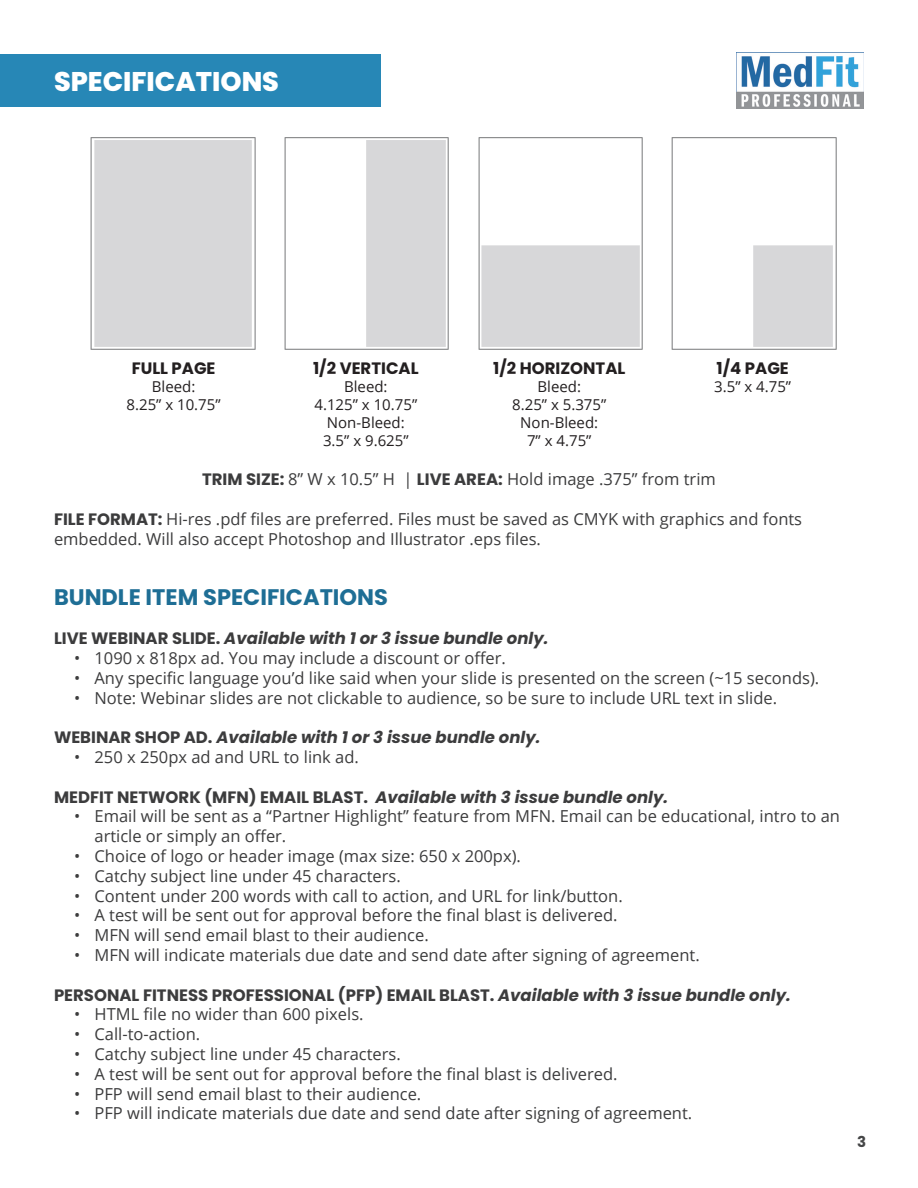
<style>
.page{position:relative;width:918px;height:1188px;background:#fff}
.page>*{position:absolute;margin:0;border:0;box-sizing:border-box;transform-origin:0 0}
.t1{font:800 27px "Poppins";color:#fff}
.t2{font:700 22.5px "Poppins";color:#1e6e95}
.t3{font:16.5px/19.8px "Open Sans";color:#3c3c3d}
.t4{font:italic 700 16.5px "Poppins";color:#3c3c3d}
.t5{font:700 16.5px "Poppins";color:#3c3c3d}
.t6{font:700 16.5px "Poppins";color:#231f20}
.t7{font:15px "Open Sans";color:#231f20}
.t8{font:700 15px "Poppins";color:#454647}
.s1{font-family:"Poppins";font-weight:700}
.s2{font-style:normal}
.s3{font-style:italic}
</style>
<div class="page">
<div style="left:0;top:54px;width:380px;height:53px;background:#2787b6"></div>
<img style="left:737px;top:53px;width:127px;height:56px">
<img style="left:90px;top:137px;width:747px;height:213px">
<p class="t1" style="left:54px;top:66px;width:227px">SPECIFICATIONS</p>
<p class="t6" style="left:132px;top:358px;width:85px">FULL PAGE</p>
<p class="t7" style="left:152px;top:376px;width:45px">Bleed:</p>
<p class="t7" style="left:127px;top:394px;width:96px">8.25” x 10.75”</p>
<p class="t6" style="left:313px;top:358px;width:107px">1/2 VERTICAL</p>
<p class="t7" style="left:344px;top:376px;width:45px">Bleed:</p>
<p class="t7" style="left:314px;top:394px;width:104px">4.125” x 10.75”</p>
<p class="t7" style="left:327px;top:412px;width:79px">Non-Bleed:</p>
<p class="t7" style="left:323px;top:430px;width:87px">3.5” x 9.625”</p>
<p class="t6" style="left:493px;top:358px;width:134px">1/2 HORIZONTAL</p>
<p class="t7" style="left:538px;top:376px;width:45px">Bleed:</p>
<p class="t7" style="left:512px;top:394px;width:96px">8.25” x 5.375”</p>
<p class="t7" style="left:520px;top:412px;width:79px">Non-Bleed:</p>
<p class="t7" style="left:527px;top:430px;width:66px">7” x 4.75”</p>
<p class="t6" style="left:717px;top:358px;width:74px">1/4 PAGE</p>
<p class="t7" style="left:714px;top:376px;width:79px">3.5” x 4.75”</p>
<p class="t3" style="left:202px;top:469px;width:515px"><span class="s1">TRIM SIZE:</span> 8” W x 10.5” H | <span class="s1">LIVE AREA:</span> Hold image .375” from trim</p>
<p class="t3" style="left:54px;top:509px;width:750px"><span class="s1">FILE FORMAT:</span> Hi-res .pdf files are preferred. Files must be saved as CMYK with graphics and fonts embedded. Will also accept Photoshop and Illustrator .eps files.</p>
<p class="t2" style="left:54px;top:584px;width:336px">BUNDLE ITEM SPECIFICATIONS</p>
<p class="t4" style="left:54px;top:629px;width:496px"><span class="s2">LIVE WEBINAR SLIDE.</span> Available with 1 or 3 issue bundle only.</p>
<p class="t3" style="left:74px;top:648px;width:433px">• 1090 x 818px ad. You may include a discount or offer.</p>
<p class="t3" style="left:74px;top:667px;width:747px">• Any specific language you’d like said when your slide is presented on the screen (~15 seconds).</p>
<p class="t3" style="left:74px;top:687px;width:704px">• Note: Webinar slides are not clickable to audience, so be sure to include URL text in slide.</p>
<p class="t4" style="left:54px;top:728px;width:488px"><span class="s2">WEBINAR SHOP AD.</span> Available with 1 or 3 issue bundle only.</p>
<p class="t3" style="left:74px;top:747px;width:286px">• 250 x 250px ad and URL to link ad.</p>
<p class="t4" style="left:54px;top:787px;width:616px"><span class="s2">MEDFIT NETWORK (MFN) EMAIL BLAST.</span> Available with 3 issue bundle only.</p>
<p class="t3" style="left:94px;top:806px;width:747px;text-indent:-20px">• Email will be sent as a “Partner Highlight” feature from MFN. Email can be educational, intro to an article or simply an offer.</p>
<p class="t3" style="left:74px;top:846px;width:448px">• Choice of logo or header image (max size: 650 x 200px).</p>
<p class="t3" style="left:74px;top:865px;width:328px">• Catchy subject line under 45 characters.</p>
<p class="t3" style="left:74px;top:885px;width:550px">• Content under 200 words with call to action, and URL for link/button.</p>
<p class="t3" style="left:74px;top:905px;width:545px">• A test will be sent out for approval before the final blast is delivered.</p>
<p class="t3" style="left:74px;top:925px;width:356px">• MFN will send email blast to their audience.</p>
<p class="t3" style="left:74px;top:945px;width:627px">• MFN will indicate materials due date and send date after signing of agreement.</p>
<p class="t5" style="left:54px;top:985px;width:738px">PERSONAL FITNESS PROFESSIONAL (PFP) EMAIL BLAST. <span class="s3">Available with 3 issue bundle only.</span></p>
<p class="t3" style="left:74px;top:1004px;width:291px">• HTML file no wider than 600 pixels.</p>
<p class="t3" style="left:74px;top:1024px;width:128px">• Call-to-action.</p>
<p class="t3" style="left:74px;top:1044px;width:328px">• Catchy subject line under 45 characters.</p>
<p class="t3" style="left:74px;top:1063px;width:545px">• A test will be sent out for approval before the final blast is delivered.</p>
<p class="t3" style="left:74px;top:1083px;width:349px">• PFP will send email blast to their audience.</p>
<p class="t3" style="left:74px;top:1103px;width:620px">• PFP will indicate materials due date and send date after signing of agreement.</p>
<p class="t8" style="left:857px;top:1133px;width:11px">3</p>
</div>
